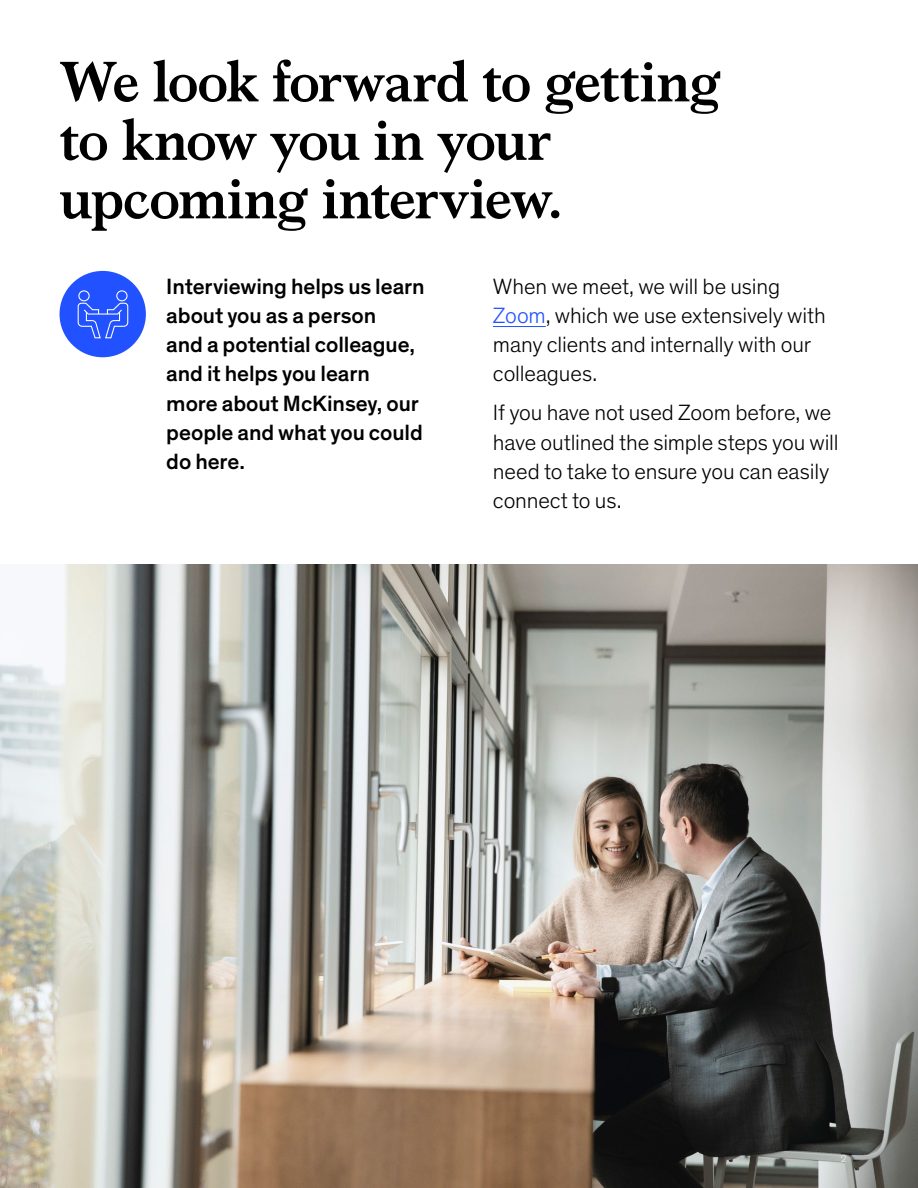
<style>
.page{position:relative;width:918px;height:1188px;background:#fff}
.page>*{position:absolute;margin:0;border:0;box-sizing:border-box;transform-origin:0 0}
.t1{font:700 57px/58.5px "Bower";letter-spacing:-.02em;color:#000}
.t2{font:300 22.5px/29.2px "Mc Kinsey Sans";letter-spacing:-.005em;color:#000}
.t3{font:500 22.5px/29.2px "Mc Kinsey Sans";letter-spacing:-.005em;color:#000}
.t4{font:300 10.5px "Mc Kinsey Sans";color:#f0f0f0}
.s1{color:#2251ff}
</style>
<div class="page">
<img style="left:0;top:564px;width:918px;height:624px">
<hr style="left:493px;top:326px;width:53px;height:1px;background:#2251ff">
<div style="left:60px;top:271px;width:86px;height:86px;background:#2251ff;border-radius:50%"></div>
<div style="left:78px;top:290px;width:12px;height:11px;border:1px solid #fff;border-radius:50%"></div>
<div style="left:116px;top:290px;width:12px;height:11px;border:1px solid #fff;border-radius:50%"></div>
<svg style="left:77px;top:302px;width:51px;height:37px"></svg>
<h1 class="t1" style="left:60px;top:48px;width:663px">We look forward to getting to know you in your upcoming interview.</h1>
<p class="t3" style="left:166px;top:270px;width:260px">Interviewing helps us learn about you as a person<br>and a potential colleague, and it helps you learn more about McKinsey, our people and what you could do here.</p>
<p class="t2" style="left:493px;top:270px;width:334px">When we meet, we will be using<br><span class="s1">Zoom</span>, which we use extensively with many clients and internally with our colleagues.</p>
<p class="t2" style="left:493px;top:397px;width:347px">If you have not used Zoom before, we have outlined the simple steps you will need to take to ensure you can easily connect to us.</p>
<p class="t4" style="left:841px;top:1151px;width:7px">2</p>
</div>
